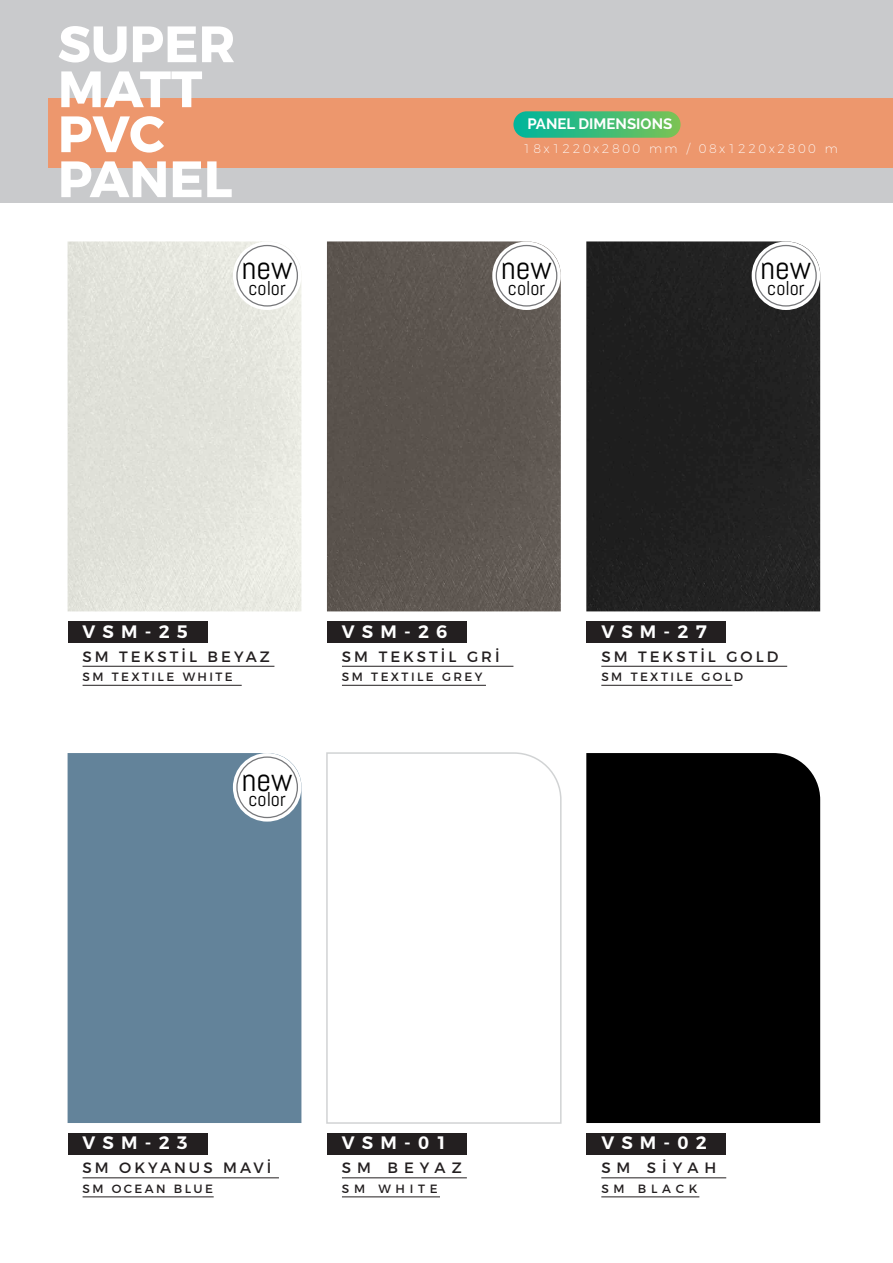
<style>
.page{position:relative;width:893px;height:1263px;background:#fff}
.page>*{position:absolute;margin:0;border:0;box-sizing:border-box;transform-origin:0 0}
.t1{font:700 51px/45px "Montserrat";color:#fff}
.t2{font:32.4px "Abel";color:#000}
.t3{font:19.95px "Abel";color:#000}
.t4{font:600 18px "Montserrat";letter-spacing:.395em;color:#fff}
.t5{font:15px "Montserrat";letter-spacing:.2em;color:#231f20}
.t6{font:700 15px "Raleway";color:#fff}
.t7{font:200 12.45px "Montserrat";letter-spacing:.2em;color:#fff}
.t8{font:12px "Montserrat";letter-spacing:.2em;color:#231f20}
</style>
<div class="page">
<div style="left:327px;top:241px;width:234px;height:370px;background:#5d5650"></div>
<div style="left:0;top:0;width:893px;height:203px;background:#c9cacc"></div>
<div style="left:48px;top:99px;width:845px;height:69px;background:#ed976d"></div>
<div style="left:513px;top:111px;width:168px;height:27px;background:linear-gradient(to right,#00b59d,#7bc255);border-radius:13px"></div>
<div style="left:586px;top:753px;width:234px;height:370px;background:#000"></div>
<div style="left:586px;top:1133px;width:140px;height:21px;background:#231f20"></div>
<hr style="left:601px;top:1177px;width:125px;height:1px;background:#231f20">
<hr style="left:601px;top:1196px;width:98px;height:1px;background:#231f20">
<div style="left:327px;top:621px;width:140px;height:22px;background:#231f20"></div>
<hr style="left:342px;top:666px;width:171px;height:1px;background:#231f20">
<hr style="left:342px;top:685px;width:144px;height:1px;background:#231f20">
<div style="left:492px;top:241px;width:69px;height:69px;background:#fff;border-radius:50%"></div>
<div style="left:496px;top:245px;width:61px;height:62px;border:1px solid #77787b;border-radius:50%"></div>
<img style="left:68px;top:241px;width:233px;height:370px">
<div style="left:586px;top:241px;width:234px;height:370px;background:#202020"></div>
<div style="left:68px;top:621px;width:139px;height:22px;background:#231f20"></div>
<hr style="left:83px;top:666px;width:191px;height:1px;background:#231f20">
<hr style="left:83px;top:685px;width:159px;height:1px;background:#231f20">
<div style="left:233px;top:241px;width:68px;height:69px;background:#fff;border-radius:50%"></div>
<div style="left:236px;top:245px;width:62px;height:62px;border:1px solid #77787b;border-radius:50%"></div>
<div style="left:586px;top:621px;width:140px;height:22px;background:#231f20"></div>
<hr style="left:601px;top:666px;width:186px;height:1px;background:#231f20">
<hr style="left:601px;top:685px;width:131px;height:1px;background:#231f20">
<div style="left:752px;top:241px;width:68px;height:69px;background:#fff;border-radius:50%"></div>
<div style="left:755px;top:245px;width:62px;height:62px;border:1px solid #77787b;border-radius:50%"></div>
<div style="left:68px;top:753px;width:233px;height:370px;background:#63839a"></div>
<div style="left:68px;top:1133px;width:139px;height:21px;background:#231f20"></div>
<hr style="left:83px;top:1177px;width:196px;height:1px;background:#231f20">
<hr style="left:83px;top:1196px;width:131px;height:1px;background:#231f20">
<div style="left:233px;top:753px;width:68px;height:68px;background:#fff;border-radius:50%"></div>
<div style="left:236px;top:756px;width:62px;height:62px;border:1px solid #77787b;border-radius:50%"></div>
<svg style="left:326px;top:752px;width:236px;height:372px"></svg>
<div style="left:327px;top:1133px;width:140px;height:21px;background:#231f20"></div>
<hr style="left:342px;top:1177px;width:125px;height:1px;background:#231f20">
<hr style="left:342px;top:1196px;width:98px;height:1px;background:#231f20">
<h1 class="t1" style="left:58px;top:18px;width:179px">SUPER<br>MATT<br>PVC<br>PANEL</h1>
<h2 class="t2" style="left:242px;top:247px;width:52px">new</h2>
<h3 class="t3" style="left:249px;top:275px;width:39px">color</h3>
<p class="t6" style="left:527px;top:115px;width:147px">PANEL DIMENSIONS</p>
<p class="t7" style="left:523px;top:139px;width:316px">18x1220x2800 mm / 08x1220x2800 m</p>
<h2 class="t2" style="left:501px;top:247px;width:52px">new</h2>
<h3 class="t3" style="left:508px;top:275px;width:39px">color</h3>
<h2 class="t2" style="left:761px;top:247px;width:52px">new</h2>
<h3 class="t3" style="left:767px;top:275px;width:39px">color</h3>
<p class="t4" style="left:83px;top:616px;width:107px">VSM-25</p>
<p class="t5" style="left:83px;top:644px;width:189px">SM TEKSTİL BEYAZ</p>
<p class="t8" style="left:83px;top:667px;width:152px">SM TEXTILE WHITE</p>
<h2 class="t2" style="left:242px;top:759px;width:52px">new</h2>
<h3 class="t3" style="left:249px;top:787px;width:39px">color</h3>
<p class="t4" style="left:342px;top:616px;width:107px">VSM-26</p>
<p class="t5" style="left:342px;top:644px;width:159px">SM TEKSTİL GRİ</p>
<p class="t8" style="left:342px;top:667px;width:142px">SM TEXTILE GREY</p>
<p class="t4" style="left:601px;top:616px;width:107px">VSM-27</p>
<p class="t5" style="left:601px;top:644px;width:179px">SM TEKSTİL GOLD</p>
<p class="t8" style="left:601px;top:667px;width:143px">SM TEXTILE GOLD</p>
<p class="t4" style="left:83px;top:1128px;width:107px">VSM-23</p>
<p class="t5" style="left:83px;top:1156px;width:190px">SM OKYANUS MAVİ</p>
<p class="t8" style="left:83px;top:1179px;width:132px">SM OCEAN BLUE</p>
<p class="t4" style="left:342px;top:1128px;width:107px">VSM-01</p>
<p class="t5" style="left:342px;top:1156px;width:121px">SM BEYAZ</p>
<p class="t8" style="left:342px;top:1179px;width:97px">SM WHITE</p>
<p class="t4" style="left:601px;top:1128px;width:107px">VSM-02</p>
<p class="t5" style="left:601px;top:1156px;width:117px">SM SİYAH</p>
<p class="t8" style="left:601px;top:1179px;width:98px">SM BLACK</p>
</div>
